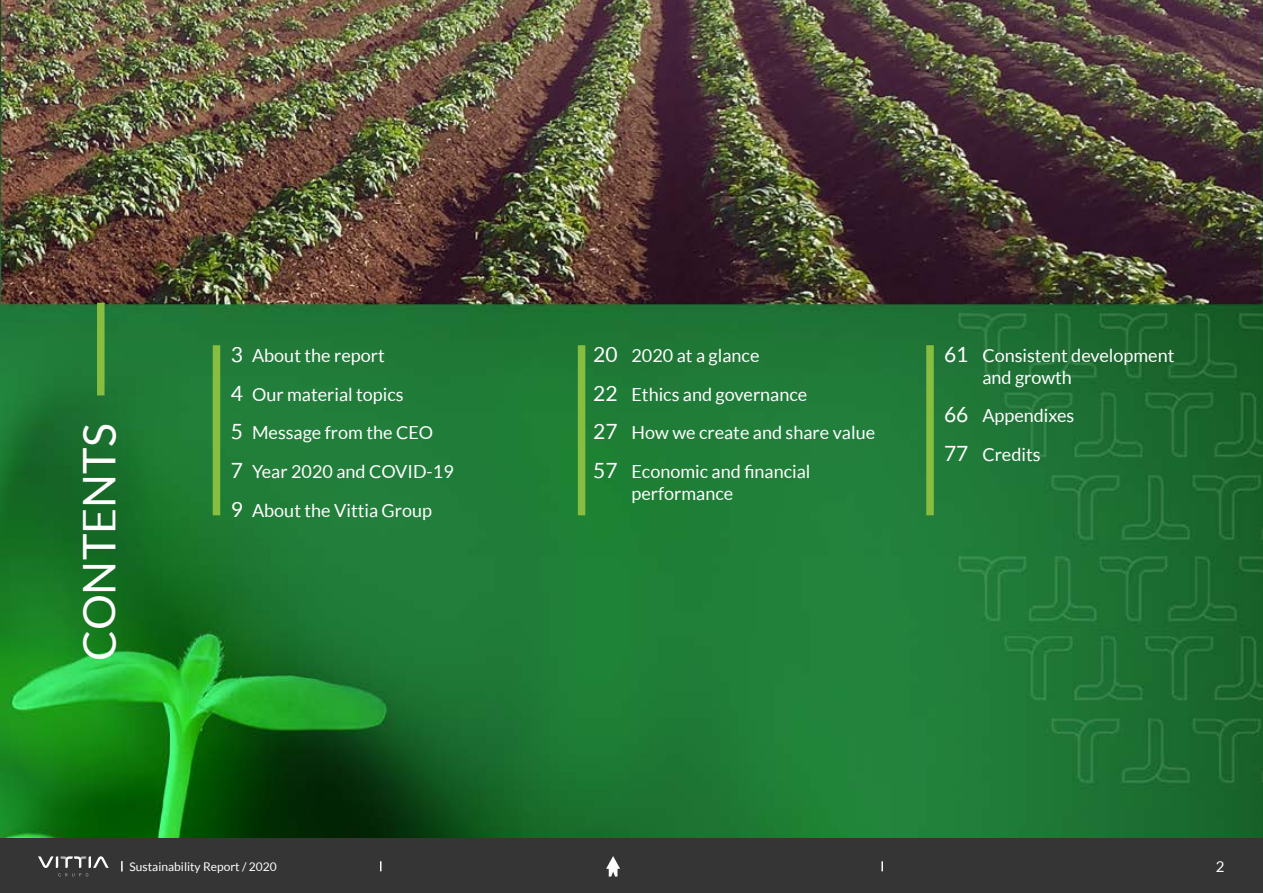
<style>
.page{position:relative;width:1263px;height:893px;background:#fff}
.page>*{position:absolute;margin:0;border:0;box-sizing:border-box;transform-origin:0 0}
.t1{font:45px "Lato";color:#fff}
.t2{font:18px/38.5px "Lato";color:#fff}
.t3{font:15px "Lato";color:#fff}
.t4{font:12px "Lato";color:#fff}
.s1{font-size:21px}
</style>
<div class="page">
<img style="left:0;top:0;width:1263px;height:838px">
<div style="left:213px;top:345px;width:7px;height:170px;background:#87bd40"></div>
<div style="left:97px;top:303px;width:8px;height:92px;background:#87bd40"></div>
<div style="left:578px;top:345px;width:7px;height:170px;background:#87bd40"></div>
<div style="left:926px;top:345px;width:8px;height:170px;background:#87bd40"></div>
<div style="left:0;top:838px;width:1263px;height:55px;background:#363535"></div>
<svg style="left:606px;top:856px;width:14px;height:20px"></svg>
<svg style="left:881px;top:861px;width:2px;height:10px"></svg>
<svg style="left:121px;top:861px;width:2px;height:10px"></svg>
<svg style="left:38px;top:856px;width:71px;height:20px"></svg>
<h1 class="t1" style="left:74px;top:661px;width:239px;rotate:-90deg">CONTENTS</h1>
<p class="t2" style="left:231px;top:336px;width:224px"><span class="s1">3</span> About the report<br><span class="s1">4</span> Our material topics<br><span class="s1">5</span> Message from the CEO<br><span class="s1">7</span> Year 2020 and COVID-19<br><span class="s1">9</span> About the Vittia Group</p>
<p class="t2" style="left:593px;top:336px;width:283px"><span class="s1">20</span> 2020 at a glance<br><span class="s1">22</span> Ethics and governance<br><span class="s1">27</span> How we create and share value<br><span class="s1">57</span> Economic and financial</p>
<p class="t2" style="left:631px;top:474px;width:103px">performance</p>
<p class="t2" style="left:982px;top:345px;width:194px;line-height:21.6px;text-indent:-38px"><span class="s1">61</span> Consistent development and growth</p>
<p class="t2" style="left:944px;top:396px;width:132px"><span class="s1">66</span> Appendixes<br><span class="s1">77</span> Credits</p>
<p class="t4" style="left:130px;top:860px;width:149px">Sustainability Report / 2020</p>
<p class="t3" style="left:1216px;top:858px;width:10px">2</p>
</div>
